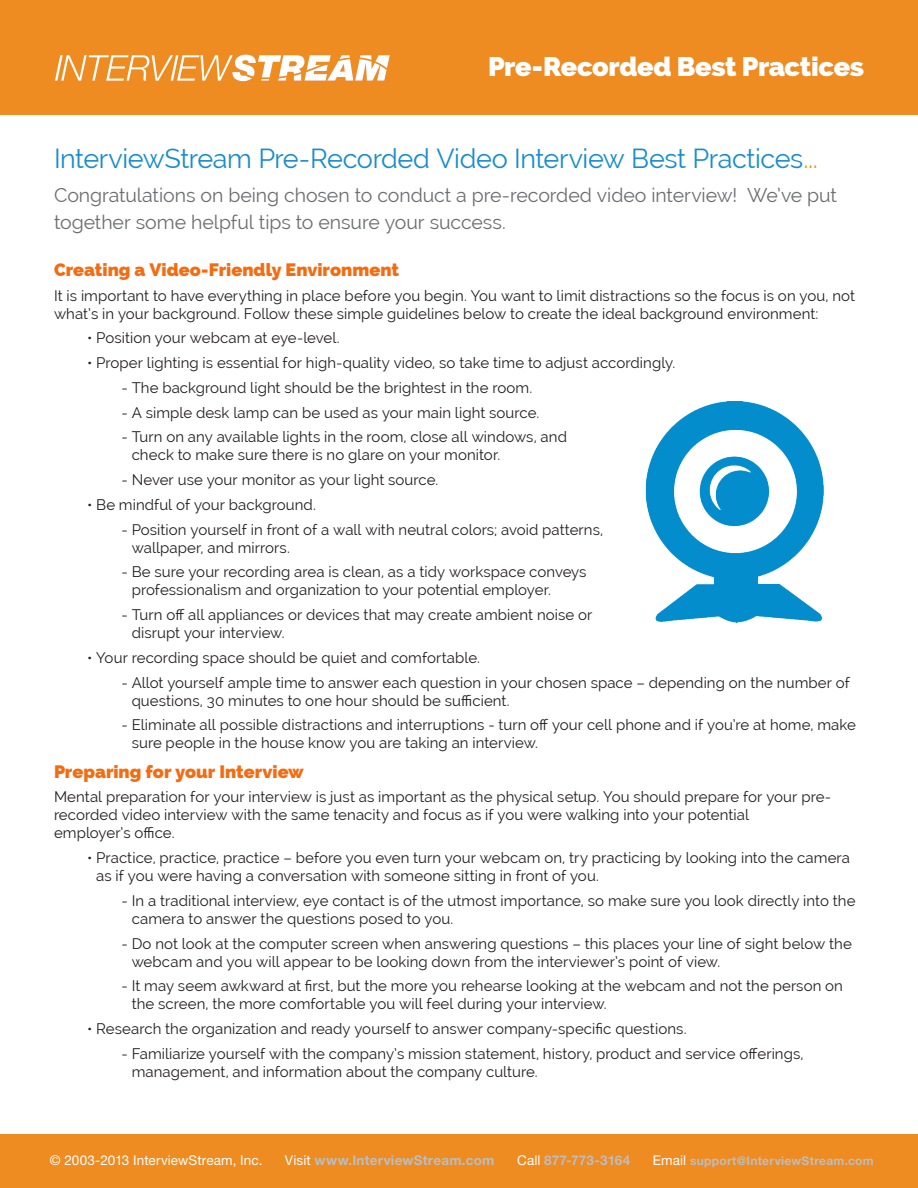
<style>
.page{position:relative;width:918px;height:1188px;background:#fff}
.page>*{position:absolute;margin:0;border:0;box-sizing:border-box;transform-origin:0 0}
.t1{font:27px "Raleway";letter-spacing:-.015em;color:#198ccd}
.t2{font:800 27px "Raleway";letter-spacing:-.015em;color:#fff}
.t3{font:19.5px/27px "Raleway";letter-spacing:-.005em;color:#6c6d70}
.t4{font:800 18px "Raleway";color:#f36c11}
.t5{font:15px/18px "Raleway";letter-spacing:.005em;color:#231f20}
.t6{font:700 13.5px "Helvetica Neue";letter-spacing:.02em;color:#bcbdc0}
.t7{font:13.5px "Helvetica Neue";letter-spacing:.005em;color:#fff}
.t8{font:700 12px "Helvetica Neue";letter-spacing:.025em;color:#bcbdc0}
.s1{color:#f78f00}
.s2{font-weight:400;color:#fff}
.s3{font-weight:400;font-size:13.5px;color:#fff}
</style>
<div class="page">
<div style="left:0;top:1134px;width:918px;height:54px;background:#ee8b21"></div>
<div style="left:0;top:0;width:918px;height:114px;background:#ee8b21"></div>
<svg style="left:55px;top:55px;width:335px;height:26px"></svg>
<img style="left:645px;top:402px;width:179px;height:220px">
<p class="t2" style="left:488px;top:51px;width:377px">Pre-Recorded Best Practices</p>
<p class="t1" style="left:54px;top:143px;width:765px">InterviewStream Pre-Recorded Video Interview Best Practices<span class="s1">...</span></p>
<p class="t3" style="left:54px;top:181px;width:785px">Congratulations on being chosen to conduct a pre-recorded video interview! We’ve put together some helpful tips to ensure your success.</p>
<p class="t4" style="left:54px;top:259px;width:347px">Creating a Video-Friendly Environment</p>
<p class="t5" style="left:54px;top:286px;width:803px">It is important to have everything in place before you begin. You want to limit distractions so the focus is on you, not what’s in your background. Follow these simple guidelines below to create the ideal background environment:</p>
<p class="t5" style="left:87px;top:329px;width:254px">• Position your webcam at eye-level.</p>
<p class="t5" style="left:87px;top:354px;width:590px">• Proper lighting is essential for high-quality video, so take time to adjust accordingly.</p>
<p class="t5" style="left:122px;top:379px;width:412px">- The background light should be the brightest in the room.</p>
<p class="t5" style="left:122px;top:403px;width:419px">- A simple desk lamp can be used as your main light source.</p>
<p class="t5" style="left:132px;top:428px;width:437px;text-indent:-10px">- Turn on any available lights in the room, close all windows, and check to make sure there is no glare on your monitor.</p>
<p class="t5" style="left:122px;top:471px;width:318px">- Never use your monitor as your light source.</p>
<p class="t5" style="left:87px;top:496px;width:231px">• Be mindful of your background.</p>
<p class="t5" style="left:132px;top:520px;width:473px;text-indent:-10px">- Position yourself in front of a wall with neutral colors; avoid patterns, wallpaper, and mirrors.</p>
<p class="t5" style="left:132px;top:563px;width:456px;text-indent:-10px">- Be sure your recording area is clean, as a tidy workspace conveys professionalism and organization to your potential employer.</p>
<p class="t5" style="left:132px;top:606px;width:462px;text-indent:-10px">- Turn off all appliances or devices that may create ambient noise or disrupt your interview.</p>
<p class="t5" style="left:87px;top:649px;width:395px">• Your recording space should be quiet and comfortable.</p>
<p class="t5" style="left:132px;top:673px;width:720px;text-indent:-10px">- Allot yourself ample time to answer each question in your chosen space – depending on the number of questions, 30 minutes to one hour should be sufficient.</p>
<p class="t5" style="left:132px;top:716px;width:726px;text-indent:-10px">- Eliminate all possible distractions and interruptions - turn off your cell phone and if you’re at home, make sure people in the house know you are taking an interview.</p>
<p class="t4" style="left:54px;top:761px;width:251px">Preparing for your Interview</p>
<p class="t5" style="left:54px;top:788px;width:779px">Mental preparation for your interview is just as important as the physical setup. You should prepare for your pre&shy;recorded video interview with the same tenacity and focus as if you were walking into your potential<br>employer’s office.</p>
<p class="t5" style="left:96px;top:849px;width:756px;text-indent:-9px">• Practice, practice, practice – before you even turn your webcam on, try practicing by looking into the camera as if you were having a conversation with someone sitting in front of you.</p>
<p class="t5" style="left:132px;top:892px;width:725px;text-indent:-10px">- In a traditional interview, eye contact is of the utmost importance, so make sure you look directly into the camera to answer the questions posed to you.</p>
<p class="t5" style="left:132px;top:934px;width:722px;text-indent:-10px">- Do not look at the computer screen when answering questions – this places your line of sight below the webcam and you will appear to be looking down from the interviewer’s point of view.</p>
<p class="t5" style="left:132px;top:977px;width:713px;text-indent:-10px">- It may seem awkward at first, but the more you rehearse looking at the webcam and not the person on the screen, the more comfortable you will feel during your interview.</p>
<p class="t5" style="left:87px;top:1020px;width:601px">• Research the organization and ready yourself to answer company-specific questions.</p>
<p class="t5" style="left:132px;top:1045px;width:673px;text-indent:-10px">- Familiarize yourself with the company’s mission statement, history, product and service offerings, management, and information about the company culture.</p>
<p class="t7" style="left:50px;top:1152px;width:214px">© 2003-2013 InterviewStream, Inc.</p>
<p class="t6" style="left:285px;top:1152px;width:211px"><span class="s2">Visit</span> www.InterviewStream.com</p>
<p class="t6" style="left:517px;top:1152px;width:115px"><span class="s2">Call</span> 877-773-3164</p>
<p class="t8" style="left:653px;top:1153px;width:222px"><span class="s3">Email</span> support@InterviewStream.com</p>
</div>
